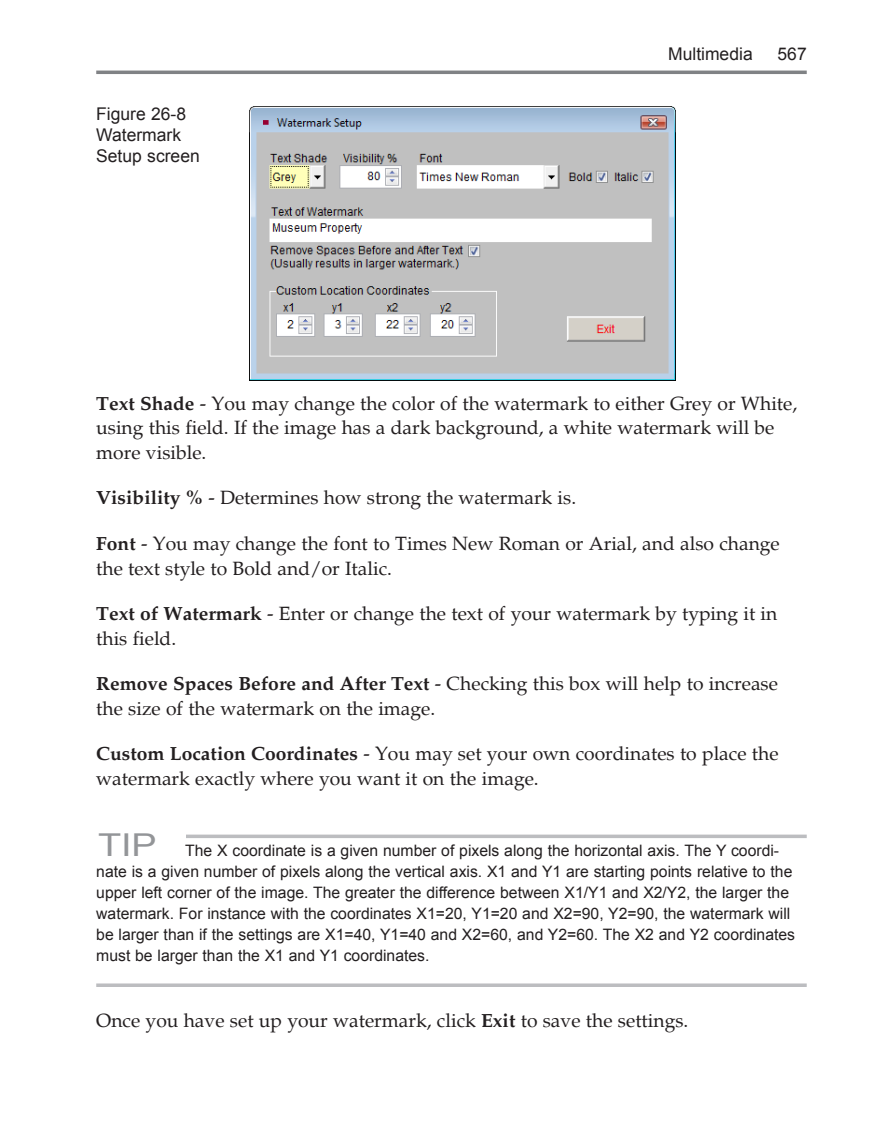
<style>
.page{position:relative;width:882px;height:1135px;background:#fff}
.page>*{position:absolute;margin:0;border:0;box-sizing:border-box;transform-origin:0 0}
.t1{font:31.5px "Arial";color:#939598;scale:1.2 1}
.Body_Text{font:19.25px/24.5px "Palatino";color:#231f20}
.Note_text{font:19.25px "Palatino";color:#231f20}
.Figure_caption{font:17.5px/21px "Arial";color:#231f20}
.Note_text-2{font:15.75px/21px "Arial";color:#231f20}
.s1{font-weight:700}
</style>
<div class="page">
<svg style="left:96px;top:70px;width:711px;height:4px;background:#919395"></svg>
<hr style="left:96px;top:834px;width:711px;height:3px;background:#bcbdc0">
<hr style="left:96px;top:983px;width:711px;height:3px;background:#bcbdc0">
<div style="left:96px;top:823px;width:90px;height:41px;background:#fff"></div>
<img style="left:249px;top:107px;width:427px;height:273px">
<p class="Figure_caption" style="left:96px;top:103px;width:91px">Figure 26-8</p>
<p class="Figure_caption" style="left:96px;top:124px;width:105px">Watermark<br>Setup screen</p>
<p class="Figure_caption" style="left:668px;top:44px;width:86px">Multimedia</p>
<p class="Figure_caption" style="left:778px;top:44px;width:31px">567</p>
<p class="Body_Text" style="left:96px;top:391px;width:703px"><span class="s1">Text Shade</span> - You may change the color of the watermark to either Grey or White, using this field. If the image has a dark background, a white watermark will be more visible.</p>
<p class="Body_Text" style="left:96px;top:486px;width:481px"><span class="s1">Visibility %</span> - Determines how strong the watermark is.</p>
<p class="Body_Text" style="left:96px;top:531px;width:685px"><span class="s1">Font</span> - You may change the font to Times New Roman or Arial, and also change the text style to Bold and/or Italic.</p>
<p class="Body_Text" style="left:96px;top:601px;width:683px"><span class="s1">Text of Watermark</span> - Enter or change the text of your watermark by typing it in this field.</p>
<p class="Body_Text" style="left:96px;top:671px;width:683px"><span class="s1">Remove Spaces Before and After Text</span> - Checking this box will help to increase the size of the watermark on the image.</p>
<p class="Body_Text" style="left:96px;top:741px;width:684px"><span class="s1">Custom Location Coordinates</span> - You may set your own coordinates to place the watermark exactly where you want it on the image.</p>
<p class="t1" style="left:98px;top:823px;width:51px">TIP</p>
<p class="Note_text-2" style="left:96px;top:839px;width:700px;text-indent:89px">The X coordinate is a given number of pixels along the horizontal axis. The Y coordi&shy;nate is a given number of pixels along the vertical axis. X1 and Y1 are starting points relative to the upper left corner of the image. The greater the difference between X1/Y1 and X2/Y2, the larger the watermark. For instance with the coordinates X1=20, Y1=20 and X2=90, Y2=90, the watermark will be larger than if the settings are X1=40, Y1=40 and X2=60, and Y2=60. The X2 and Y2 coordinates must be larger than the X1 and Y1 coordinates.</p>
<p class="Note_text" style="left:96px;top:1009px;width:594px">Once you have set up your watermark, click <span class="s1">Exit</span> to save the settings.</p>
</div>
